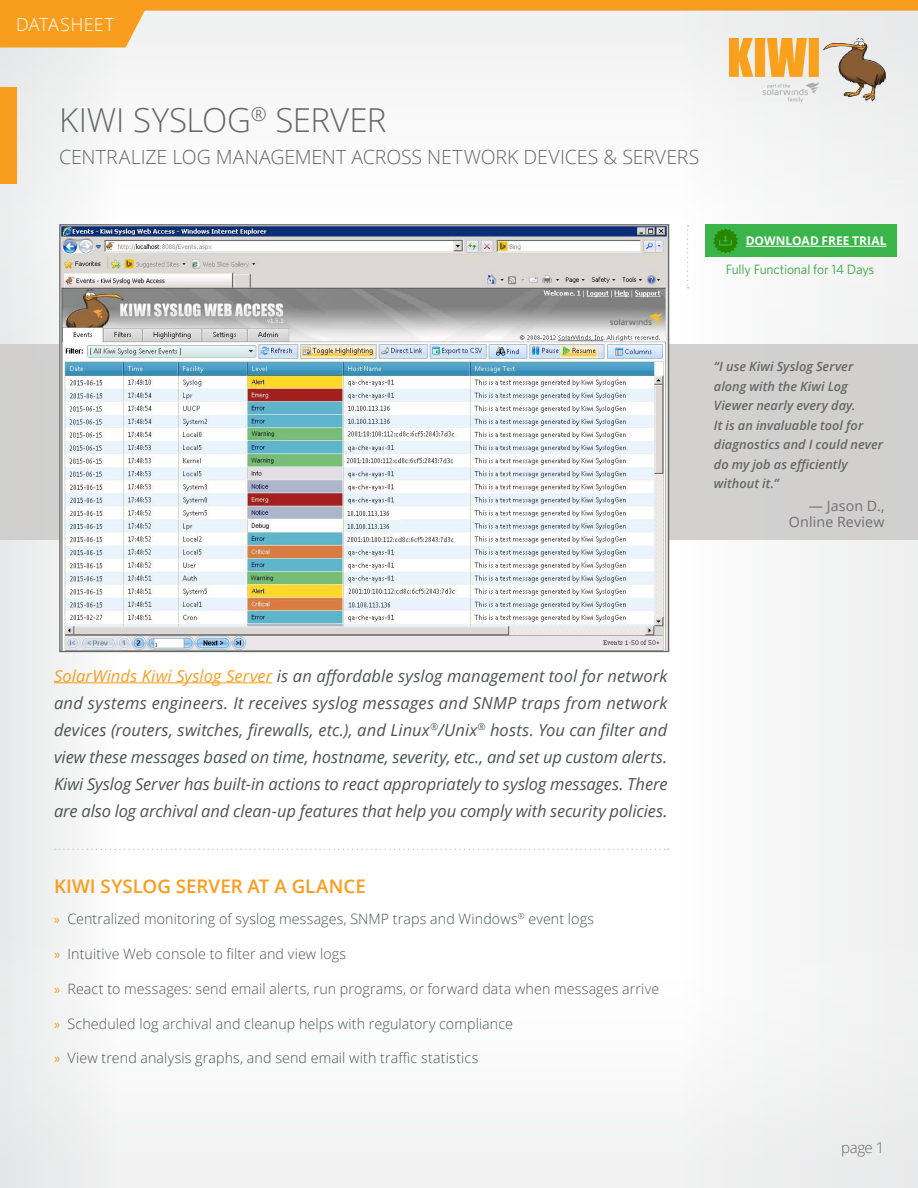
<style>
.page{position:relative;width:918px;height:1188px;background:#f8f9f9}
.page>*{position:absolute;margin:0;border:0;box-sizing:border-box;transform-origin:0 0}
.t1{font:300 33px "Open Sans";letter-spacing:-.005em;color:#666767}
.t2{font:300 19.5px "Open Sans";letter-spacing:.01em;color:#666767}
.t3{font:600 18.75px "Open Sans";color:#f99d1e}
.t4{font:300 18px "Open Sans";letter-spacing:.02em;color:#fff}
.t5{font:italic 16.5px/27px "Open Sans";letter-spacing:-.005em;color:#4d5353;text-align:justify}
.t6{font:300 15px "Open Sans";color:#666767}
.t7{font:300 14.25px "Open Sans";letter-spacing:.01em;color:#4d5353}
.t8{font:14.25px/16.5px "Open Sans";letter-spacing:.01em;color:#717073;text-align:right}
.t9{font:13.5px "Whitney";letter-spacing:-.01em;color:#3ba548}
.t10{font:italic 600 12.75px/19.5px "Open Sans";letter-spacing:.005em;color:#666767}
.t11{font:700 12px "Open Sans";letter-spacing:.005em;color:#fff}
.s1{color:#f99d1e}
.s2{font-family:"Myriad Pro";font-weight:400;color:#f99d1e}
</style>
<div class="page">
<div style="left:0;top:345px;width:918px;height:195px;background:#cdcccb"></div>
<img style="left:728px;top:48px;width:161px;height:57px">
<svg style="left:0;top:0;width:918px;height:48px;fill:#f1eeef"></svg>
<div style="left:0;top:87px;width:16px;height:97px;background:#f99d1e"></div>
<img style="left:61px;top:226px;width:606px;height:424px">
<hr style="left:54px;top:682px;width:218px;height:1px;background:#f99d1e">
<svg style="left:55px;top:849px;width:614px;height:1px"></svg>
<svg style="left:687px;top:225px;width:1px;height:63px"></svg>
<div style="left:705px;top:225px;width:192px;height:32px;background:#39b54a"></div>
<svg style="left:713px;top:228px;width:25px;height:26px"></svg>
<hr style="left:746px;top:246px;width:141px;height:1px;background:#fff">
<p class="t4" style="left:16px;top:13px;width:12px">DATA</p>
<p class="t4" style="left:60px;top:13px;width:55px">SHEET</p>
<h1 class="t1" style="left:59px;top:98px;width:329px">KIWI SYSLOG<sup>®</sup> SERVER</h1>
<p class="t2" style="left:59px;top:143px;width:126px">Centralize log</p>
<p class="t2" style="left:216px;top:143px;width:69px">managemen</p>
<p class="t2" style="left:336px;top:143px;width:40px">t across</p>
<p class="t2" style="left:427px;top:143px;width:51px">network</p>
<p class="t2" style="left:524px;top:143px;width:25px">devices</p>
<p class="t2" style="left:603px;top:143px;width:31px">&amp; servers</p>
<p class="t11" style="left:746px;top:233px;width:142px">DOWNLOAD FREE TRIAL</p>
<p class="t9" style="left:726px;top:262px;width:150px">Fully Functional for 14 Days</p>
<p class="t10" style="left:714px;top:356px;width:171px">“I use Kiwi Syslog Server along with the Kiwi Log<br>Viewer nearly every day.<br>It is an invaluable tool for diagnostics and I could never do my job as efficiently without it.”</p>
<p class="t8" style="left:789px;top:497px;width:97px">— Jason D.,<br>Online Review</p>
<p class="t5" style="left:54px;top:662px;width:615px"><span class="s1">SolarWinds Kiwi Syslog Server</span> is an affordable syslog management tool for network and systems engineers. It receives syslog messages and SNMP traps from network devices (routers, switches, firewalls, etc.), and Linux<sup>®</sup>/Unix<sup>®</sup> hosts. You can filter and view these messages based on time, hostname, severity, etc., and set up custom alerts.<br>Kiwi Syslog Server has built-in actions to react appropriately to syslog messages. There are also log archival and clean-up features that help you comply with security policies.</p>
<p class="t3" style="left:54px;top:874px;width:313px">KIWI SYSLOG SERVER AT A GLANCE</p>
<p class="t7" style="left:54px;top:909px;width:542px"><span class="s2">»</span> Centralized monitoring of syslog messages, SNMP traps and Windows<sup>®</sup> event logs</p>
<p class="t7" style="left:54px;top:944px;width:294px"><span class="s2">»</span> Intuitive Web console to filter and view logs</p>
<p class="t7" style="left:54px;top:979px;width:607px"><span class="s2">»</span> React to messages: send email alerts, run programs, or forward data when messages arrive</p>
<p class="t7" style="left:54px;top:1014px;width:460px"><span class="s2">»</span> Scheduled log archival and cleanup helps with regulatory compliance</p>
<p class="t7" style="left:54px;top:1048px;width:426px"><span class="s2">»</span> View trend analysis graphs, and send email with traffic statistics</p>
<p class="t6" style="left:841px;top:1137px;width:45px">page 1</p>
</div>
